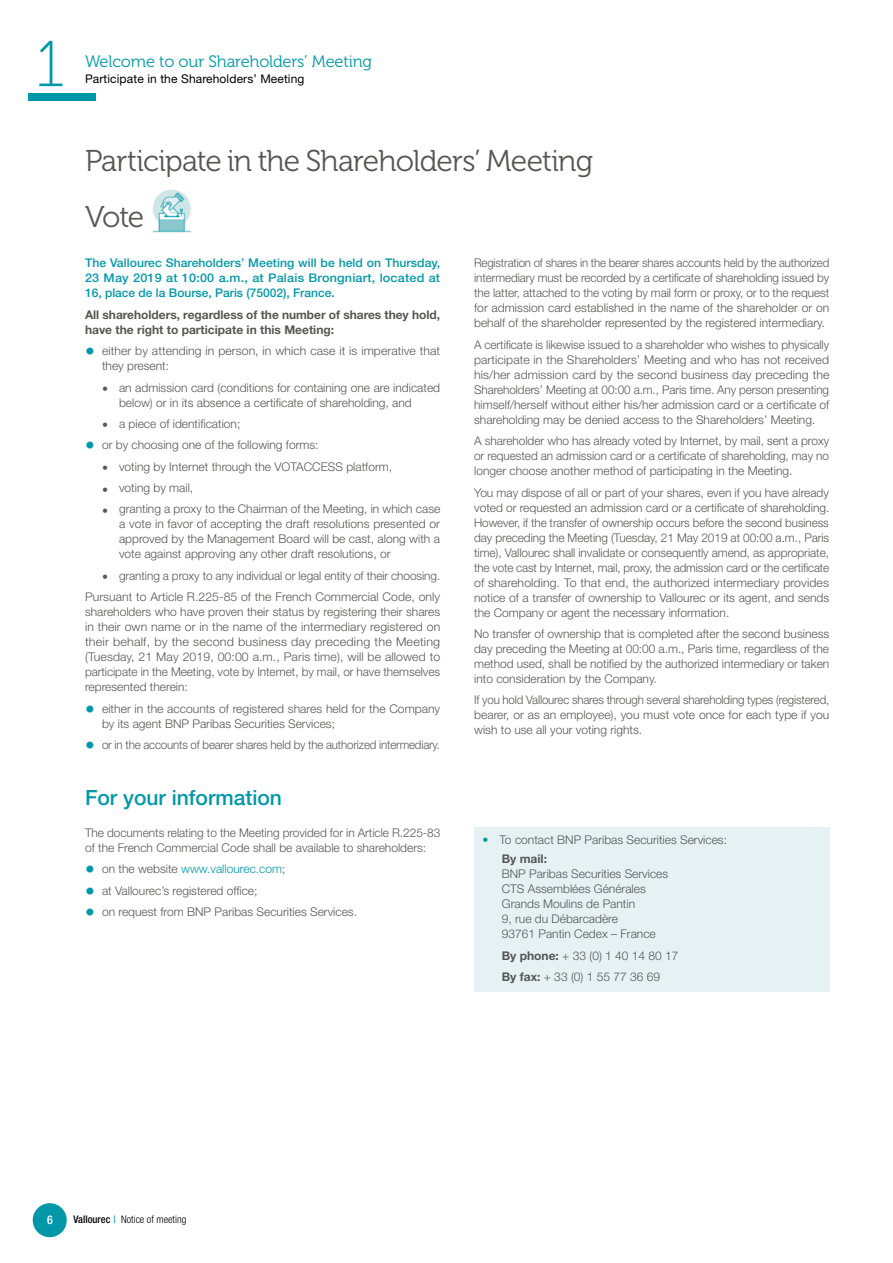
<style>
.page{position:relative;width:893px;height:1263px;background:#fff}
.page>*{position:absolute;margin:0;border:0;box-sizing:border-box;transform-origin:0 0}
.t1{font:64.8px "Museo 100";color:#0098a9}
.t2{font:30px/55.5px "Museo 300";letter-spacing:-.03em;color:#575756}
.t3{font:500 21px "Helvetica Neue LT Std";color:#0098a9}
.t4{font:16.5px "Museo 300";letter-spacing:-.01em;color:#0098a9}
.t5{font:300 12px/15px "Helvetica Neue LT Std";color:#575756}
.t6{font:300 12px/15px "Helvetica Neue LT Std";color:#575756;text-align:justify;scale:.95 1}
.t7{font:300 12px/15px "Helvetica Neue LT Std";color:#575756;text-align:justify;scale:.96 1}
.t8{font:500 12px/15px "Helvetica Neue LT Std";color:#0098a9;text-align:justify}
.t9{font:700 12px/15px "Helvetica Neue LT Std";color:#575756}
.t10{font:12px "Helvetica Neue LT Std";letter-spacing:.01em;color:#000}
.t11{font:300 12px "Helvetica Neue LT Std";color:#0098a9}
.t12{font:500 condensed 12px "Helvetica Neue LT Std";color:#fff}
.t13{font:300 condensed 10.5px "Helvetica Neue LT Std";color:#000}
.s1{font-size:19.5px;color:#0098a9}
.s2{font-size:19.5px}
.s3{color:#575756}
.s4{color:#0098a9}
.s5{font-weight:700}
.s6{font-weight:500}
.s7{font-weight:400;font-stretch:normal;color:#0098a9}
</style>
<div class="page">
<div style="left:28px;top:93px;width:67px;height:8px;background:#0098a9"></div>
<div style="left:474px;top:827px;width:355px;height:165px;background:#e5f1f3"></div>
<img style="left:153px;top:189px;width:39px;height:43px">
<div style="left:33px;top:1203px;width:34px;height:34px;background:#0098a9;border-radius:50%"></div>
<h1 class="t1" style="left:35px;top:30px;width:31px">1</h1>
<h3 class="t4" style="left:85px;top:52px;width:289px">Welcome to our Shareholders’ Meeting</h3>
<p class="t10" style="left:85px;top:71px;width:221px">Participate in the Shareholders’ Meeting</p>
<h2 class="t2" style="left:85px;top:134px;width:510px">Participate in the Shareholders’ Meeting<br>Vote</h2>
<p class="t8" style="left:85px;top:255px;width:357px">The Vallourec Shareholders’ Meeting will be held on Thursday, 23 May 2019 at 10:00 a.m., at Palais Brongniart, located at 16, place de la Bourse, Paris (75002), France.</p>
<p class="t9" style="left:85px;top:307px;width:356px">All shareholders, regardless of the number of shares they hold, have the right to participate in this Meeting:</p>
<p class="t5" style="left:102px;top:343px;width:340px;text-indent:-17px"><span class="s1">•</span> either by attending in person, in which case it is imperative that they present:</p>
<p class="t5" style="left:119px;top:379px;width:323px;text-indent:-17px">• an admission card (conditions for containing one are indicated below) or in its absence a certificate of shareholding, and</p>
<p class="t5" style="left:102px;top:416px;width:140px">• a piece of identification;</p>
<p class="t5" style="left:85px;top:437px;width:235px"><span class="s1">•</span> or by choosing one of the following forms:</p>
<p class="t5" style="left:102px;top:459px;width:292px">• voting by Internet through the VOTACCESS platform,</p>
<p class="t5" style="left:102px;top:480px;width:93px">• voting by mail,</p>
<p class="t5" style="left:119px;top:501px;width:323px;text-align:justify;text-indent:-17px">• granting a proxy to the Chairman of the Meeting, in which case a vote in favor of accepting the draft resolutions presented or approved by the Management Board will be cast, along with a vote against approving any other draft resolutions, or</p>
<p class="t5" style="left:85px;top:565px;width:357px;line-height:21.5px;text-align:right">• granting a proxy to any individual or legal entity of their choosing.<br>Pursuant to Article R.225-85 of the French Commercial Code, only</p>
<p class="t5" style="left:85px;top:604px;width:357px;text-align:justify">shareholders who have proven their status by registering their shares in their own name or in the name of the intermediary registered on their behalf, by the second business day preceding the Meeting (Tuesday, 21 May 2019, 00:00 a.m., Paris time), will be allowed to participate in the Meeting, vote by Internet, by mail, or have themselves represented therein:</p>
<p class="t5" style="left:102px;top:700px;width:340px;text-indent:-17px"><span class="s1">•</span> either in the accounts of registered shares held for the Company by its agent BNP Paribas Securities Services;</p>
<p class="t7" style="left:85px;top:737px;width:371px"><span class="s1">•</span> or in the accounts of bearer shares held by the authorized intermediary.</p>
<p class="t6" style="left:474px;top:255px;width:375px">Registration of shares in the bearer shares accounts held by the authorized intermediary must be recorded by a certificate of shareholding issued by the latter, attached to the voting by mail form or proxy, or to the request for admission card established in the name of the shareholder or on behalf of the shareholder represented by the registered intermediary.</p>
<p class="t5" style="left:474px;top:337px;width:357px;text-align:justify">A certificate is likewise issued to a shareholder who wishes to physically participate in the Shareholders’ Meeting and who has not received his/her admission card by the second business day preceding the Shareholders’ Meeting at 00:00 a.m., Paris time. Any person presenting himself/herself without either his/her admission card or a certificate of shareholding may be denied access to the Shareholders’ Meeting.</p>
<p class="t5" style="left:474px;top:433px;width:357px;text-align:justify">A shareholder who has already voted by Internet, by mail, sent a proxy or requested an admission card or a certificate of shareholding, may no longer choose another method of participating in the Meeting.</p>
<p class="t5" style="left:474px;top:484px;width:357px;text-align:justify">You may dispose of all or part of your shares, even if you have already voted or requested an admission card or a certificate of shareholding.<br>However, if the transfer of ownership occurs before the second business day preceding the Meeting (Tuesday, 21 May 2019 at 00:00 a.m., Paris time), Vallourec shall invalidate or consequently amend, as appropriate, the vote cast by Internet, mail, proxy, the admission card or the certificate of shareholding. To that end, the authorized intermediary provides notice of a transfer of ownership to Vallourec or its agent, and sends the Company or agent the necessary information.</p>
<p class="t5" style="left:474px;top:626px;width:357px;text-align:justify">No transfer of ownership that is completed after the second business day preceding the Meeting at 00:00 a.m., Paris time, regardless of the method used, shall be notified by the authorized intermediary or taken into consideration by the Company.</p>
<p class="t7" style="left:474px;top:692px;width:371px">If you hold Vallourec shares through several shareholding types (registered, bearer, or as an employee), you must vote once for each type if you wish to use all your voting rights.</p>
<h3 class="t3" style="left:85px;top:785px;width:198px">For your information</h3>
<p class="t5" style="left:85px;top:825px;width:357px">The documents relating to the Meeting provided for in Article R.225-83 of the French Commercial Code shall be available to shareholders:</p>
<p class="t11" style="left:85px;top:862px;width:202px"><span class="s2">•</span> <span class="s3">on the website</span> www.vallourec.com<span class="s3">;</span></p>
<p class="t5" style="left:85px;top:883px;width:174px"><span class="s1">•</span> at Vallourec’s registered office;</p>
<p class="t5" style="left:85px;top:904px;width:273px"><span class="s1">•</span> on request from BNP Paribas Securities Services.</p>
<p class="t5" style="left:502px;top:830px;width:227px;line-height:19.2px;text-indent:-19px"><span class="s4">•</span> To contact BNP Paribas Securities Services:<br><span class="s5">By mail:</span></p>
<p class="t5" style="left:502px;top:866px;width:168px">BNP Paribas Securities Services<br>CTS Assemblées Générales<br>Grands Moulins de Pantin<br>9, rue du Débarcadère<br>93761 Pantin Cedex – France</p>
<p class="t5" style="left:502px;top:944px;width:178px;line-height:21.3px"><span class="s5">By phone:</span> + 33 (0) 1 40 14 80 17<br><span class="s5">By fax:</span> + 33 (0) 1 55 77 36 69</p>
<p class="t12" style="left:47px;top:1213px;width:7px">6</p>
<p class="t13" style="left:73px;top:1213px;width:115px"><span class="s6">Vallourec</span> <span class="s7">l</span> Notice of meeting</p>
</div>
